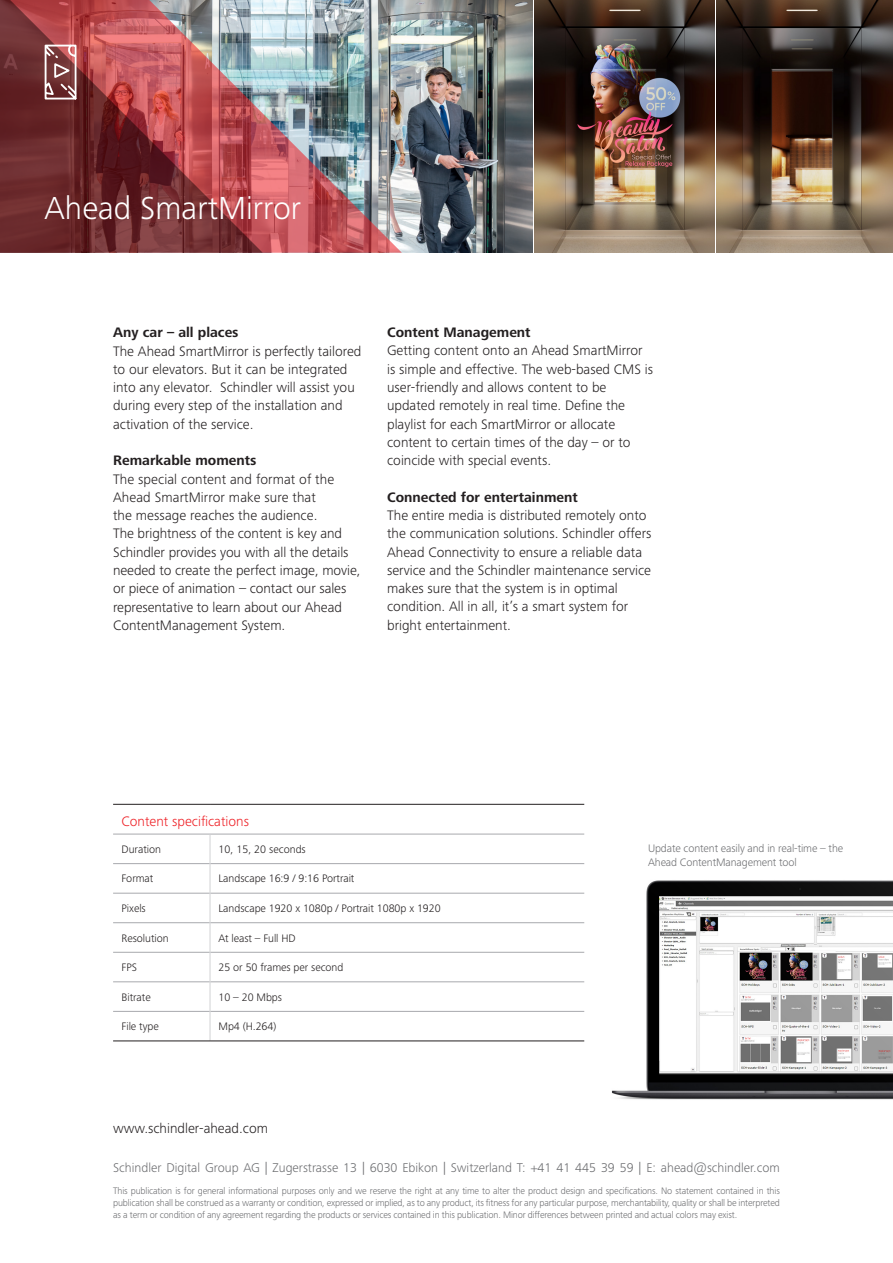
<style>
.page{position:relative;width:893px;height:1263px;background:#fff}
.page>*{position:absolute;margin:0;border:0;box-sizing:border-box;transform-origin:0 0}
.t1{font:300 33px "Frutiger Next LTW1 G";color:#fff}
.t2{font:300 14.25px/18.3px "Frutiger Next LTW1 G";color:#231f20}
.t3{font:700 14.25px "Frutiger Next LTW1 G";color:#231f20}
.t4{font:300 14.25px "Frutiger Next LTW1 G";color:#ee1d23}
.t5{font:300 13.2px "Frutiger Next LTW1 G";color:#6c6d70}
.t6{font:300 11.25px "Frutiger Next LTW1 G";letter-spacing:-.005em;color:#231f20}
.t7{font:300 11.25px/13.5px "Frutiger Next LTW1 G";letter-spacing:-.01em;color:#6c6d70}
.t8{font:300 9.75px/12.3px "Frutiger Next LTW1 G";letter-spacing:-.015em;color:#6c6d70;text-align:justify}
</style>
<div class="page">
<img style="left:508px;top:833px;width:385px;height:267px">
<hr style="left:113px;top:804px;width:97px;height:1px;background:#231f20">
<hr style="left:210px;top:804px;width:374px;height:1px;background:#231f20">
<hr style="left:113px;top:834px;width:97px;height:1px;background:#a8a9ad">
<hr style="left:210px;top:834px;width:374px;height:1px;background:#a8a9ad">
<hr style="left:113px;top:863px;width:97px;height:1px;background:#a8a9ad">
<hr style="left:210px;top:863px;width:374px;height:1px;background:#a8a9ad">
<hr style="left:113px;top:893px;width:97px;height:1px;background:#a8a9ad">
<hr style="left:210px;top:893px;width:374px;height:1px;background:#a8a9ad">
<hr style="left:113px;top:922px;width:97px;height:1px;background:#a8a9ad">
<hr style="left:210px;top:922px;width:374px;height:1px;background:#a8a9ad">
<hr style="left:113px;top:952px;width:97px;height:1px;background:#a8a9ad">
<hr style="left:210px;top:952px;width:374px;height:1px;background:#a8a9ad">
<hr style="left:113px;top:981px;width:97px;height:1px;background:#a8a9ad">
<hr style="left:210px;top:981px;width:374px;height:1px;background:#a8a9ad">
<hr style="left:113px;top:1011px;width:97px;height:1px;background:#a8a9ad">
<hr style="left:210px;top:1011px;width:374px;height:1px;background:#a8a9ad">
<hr style="left:210px;top:834px;width:1px;height:30px;background:#d1d2d4">
<svg style="left:210px;top:864px;width:1px;height:29px"></svg>
<hr style="left:210px;top:893px;width:1px;height:30px;background:#d1d2d4">
<svg style="left:210px;top:923px;width:1px;height:29px"></svg>
<hr style="left:210px;top:952px;width:1px;height:30px;background:#d1d2d4">
<svg style="left:210px;top:982px;width:1px;height:29px"></svg>
<hr style="left:210px;top:1011px;width:1px;height:30px;background:#d1d2d4">
<hr style="left:113px;top:1041px;width:97px;height:1px;background:#231f20">
<hr style="left:210px;top:1041px;width:374px;height:1px;background:#231f20">
<img style="left:402px;top:0;width:131px;height:253px">
<img style="left:263px;top:0;width:139px;height:253px">
<svg style="left:0;top:0;width:263px;height:253px;background:#91474a"></svg>
<img style="left:535px;top:0;width:180px;height:253px">
<img style="left:717px;top:0;width:176px;height:253px">
<svg style="left:43px;top:43px;width:35px;height:58px;background:#9e6b6b"></svg>
<p class="t1" style="left:45px;top:189px;width:258px">Ahead SmartMirror</p>
<h5 class="t3" style="left:113px;top:324px;width:127px">Any car – all places</h5>
<p class="t2" style="left:113px;top:342px;width:250px">The Ahead SmartMirror is perfectly tailored to our elevators. But it can be integrated into any elevator. Schindler will assist you during every step of the installation and activation of the service.</p>
<h5 class="t3" style="left:113px;top:452px;width:145px">Remarkable moments</h5>
<p class="t2" style="left:113px;top:470px;width:249px">The special content and format of the Ahead SmartMirror make sure that<br>the message reaches the audience.<br>The brightness of the content is key and Schindler provides you with all the details needed to create the perfect image, movie, or piece of animation – contact our sales representative to learn about our Ahead ContentManagement System.</p>
<h5 class="t3" style="left:387px;top:324px;width:145px">Content Management</h5>
<p class="t2" style="left:387px;top:342px;width:267px">Getting content onto an Ahead SmartMirror is simple and effective. The web-based CMS is user-friendly and allows content to be updated remotely in real time. Defne the playlist for each SmartMirror or allocate content to certain times of the day – or to coincide with special events.</p>
<h5 class="t3" style="left:387px;top:489px;width:192px">Connected for entertainment</h5>
<p class="t2" style="left:387px;top:506px;width:266px">The entire media is distributed remotely onto the communication solutions. Schindler offers Ahead Connectivity to ensure a reliable data service and the Schindler maintenance service makes sure that the system is in optimal condition. All in all, it’s a smart system for bright entertainment.</p>
<p class="t4" style="left:122px;top:813px;width:129px">Content specifcations</p>
<p class="t6" style="left:122px;top:843px;width:41px">Duration</p>
<p class="t6" style="left:219px;top:843px;width:89px">10, 15, 20 seconds</p>
<p class="t6" style="left:122px;top:872px;width:33px">Format</p>
<p class="t6" style="left:219px;top:872px;width:137px">Landscape 16:9 / 9:16 Portrait</p>
<p class="t6" style="left:122px;top:902px;width:26px">Pixels</p>
<p class="t6" style="left:219px;top:902px;width:224px">Landscape 1920 x 1080p / Portrait 1080p x 1920</p>
<p class="t6" style="left:122px;top:931px;width:49px">Resolution</p>
<p class="t6" style="left:219px;top:931px;width:79px">At least – Full HD</p>
<p class="t6" style="left:122px;top:961px;width:17px">FPS</p>
<p class="t6" style="left:219px;top:961px;width:126px">25 or 50 frames per second</p>
<p class="t6" style="left:122px;top:990px;width:31px">Bitrate</p>
<p class="t6" style="left:219px;top:990px;width:65px">10 – 20 Mbps</p>
<p class="t6" style="left:122px;top:1020px;width:39px">File type</p>
<p class="t6" style="left:219px;top:1020px;width:59px">Mp4 (H.264)</p>
<p class="t2" style="left:113px;top:1119px;width:156px">www.schindler-ahead.com</p>
<p class="t7" style="left:648px;top:842px;width:197px">Update content easily and in real-time – the<br>Ahead ContentManagement tool</p>
<p class="t5" style="left:113px;top:1160px;width:668px">Schindler Digital Group AG | Zugerstrasse 13 | 6030 Ebikon | Switzerland T: +41 41 445 39 59 | E: ahead@schindler.com</p>
<p class="t8" style="left:113px;top:1184px;width:668px">This publication is for general informational purposes only and we reserve the right at any time to alter the product design and specifications. No statement contained in this publication shall be construed as a warranty or condition, expressed or implied, as to any product, its fitness for any particular purpose, merchantability, quality or shall be interpreted as a term or condition of any agreement regarding the products or services contained in this publication. Minor differences between printed and actual colors may exist.</p>
</div>
